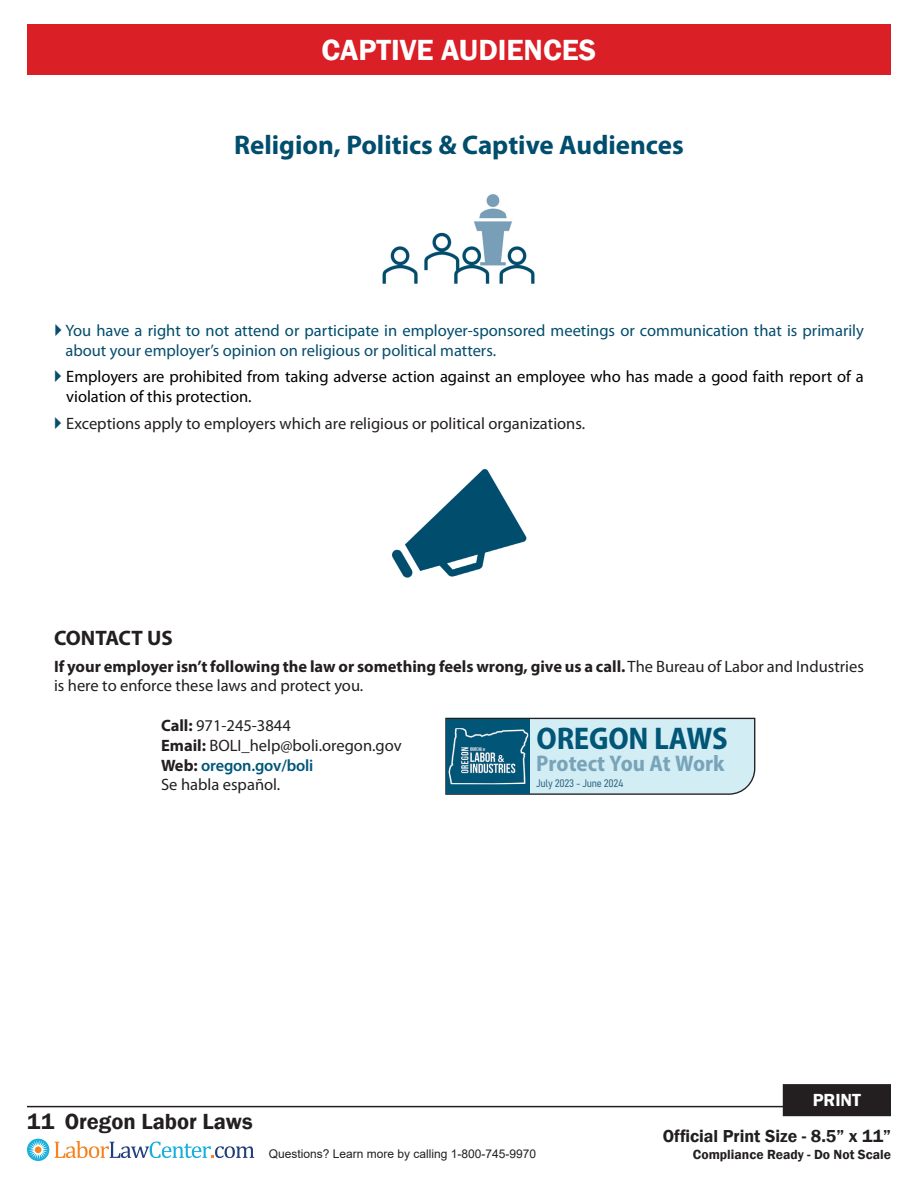
<style>
.page{position:relative;width:918px;height:1188px;background:#fff}
.page>*{position:absolute;margin:0;border:0;box-sizing:border-box;transform-origin:0 0}
.t1{font:700 semi-condensed 31.5px "Myriad Pro";letter-spacing:-.005em;color:#015677}
.t2{font:600 30px "Franklin Gothic";color:#fff}
.t3{font:700 27px "Myriad Pro";color:#014d6d}
.t4{font:700 semi-condensed 22.65px "Myriad Pro";color:#78a4ba}
.t5{font:600 22.5px "Franklin Gothic";color:#231f20}
.t6{font:700 21px "Myriad Pro";color:#231f20}
.t7{font:600 18px "Franklin Gothic";color:#fff}
.t8{font:600 17.85px "Franklin Gothic";color:#231f20}
.t9{font:16.5px/19.8px "Myriad Pro";color:#014d6d}
.t10{font:700 16.5px/19.8px "Myriad Pro";color:#231f20}
.t11{font:16.5px "Myriad Pro";color:#231f20}
.t12{font:16.5px/19.8px "Myriad Pro";color:#000}
.t13{font:600 16.5px "Myriad Pro";letter-spacing:-.01em;color:#015678}
.t14{font:600 13.65px "Franklin Gothic";color:#231f20}
.t15{font:12px "Arial";color:#231f20}
.t16{font:300 semi-condensed 10.8px "Bahnschrift";letter-spacing:-.025em;color:#366b8a}
.s1{color:#084d6d}
.s2{font-weight:400}
.s3{font-weight:700}
.s4{font-weight:700;color:#231f20}
</style>
<div class="page">
<hr style="left:27px;top:1106px;width:864px;height:1px;background:#231f20">
<svg style="left:27px;top:1139px;width:22px;height:22px"></svg>
<div style="left:35px;top:1146px;width:7px;height:7px;background:#f58320;border-radius:50%"></div>
<svg style="left:55px;top:1141px;width:199px;height:17px"></svg>
<div style="left:784px;top:1086px;width:106px;height:29px;background:#231f20"></div>
<div style="left:783px;top:1084px;width:108px;height:32px;border:3px solid #231f20"></div>
<div style="left:27px;top:24px;width:864px;height:50px;background:#da1f26"></div>
<img style="left:382px;top:194px;width:153px;height:90px">
<img style="left:392px;top:468px;width:135px;height:110px">
<svg style="left:445px;top:718px;width:310px;height:77px;background:#c8e2e8"></svg>
<div style="left:447px;top:719px;width:83px;height:74px;background:#015677"></div>
<img style="left:448px;top:728px;width:80px;height:56px">
<p class="t2" style="left:322px;top:31px;width:276px">CAPTIVE AUDIENCES</p>
<p class="t3" style="left:234px;top:127px;width:451px">Religion, Politics &amp; Captive Audiences</p>
<p class="t9" style="left:65px;top:320px;width:800px">You have a right to not attend or participate in employer-sponsored meetings or communication th<span class="s1">at is primarily about your employer’s opinion on religious or political matters.</span></p>
<p class="t12" style="left:66px;top:367px;width:799px">Employers are prohibited from taking adverse action against an employee who has made a good faith report of a violation of this protection.</p>
<p class="t11" style="left:66px;top:413px;width:520px">Exceptions apply to employers which are religious or political organizations.</p>
<p class="t6" style="left:54px;top:624px;width:120px">CONTACT US</p>
<p class="t10" style="left:54px;top:656px;width:811px">If your employer isn’t following the law or something feels wrong, give us a call. <span class="s2">The Bureau of Labor and Industries is here to enforce these laws and protect you.</span></p>
<p class="t11" style="left:161px;top:715px;width:131px"><span class="s3">Call:</span> 971-245-3844</p>
<p class="t11" style="left:161px;top:735px;width:242px"><span class="s3">Email:</span> BOLI_help@boli.oregon.gov</p>
<p class="t13" style="left:161px;top:755px;width:154px"><span class="s4">Web:</span> oregon.gov/boli</p>
<p class="t11" style="left:161px;top:775px;width:121px">Se habla español.</p>
<p class="t1" style="left:537px;top:719px;width:193px">OREGON LAWS</p>
<p class="t4" style="left:536px;top:749px;width:190px">Protect You At Work</p>
<p class="t16" style="left:536px;top:775px;width:89px">July 2023 - June 2024</p>
<h3 class="t5" style="left:27px;top:1107px;width:227px">11 Oregon Labor Laws</h3>
<p class="t15" style="left:269px;top:1146px;width:269px">Questions? Learn more by calling 1-800-745-9970</p>
<p class="t7" style="left:813px;top:1089px;width:50px">PRINT</p>
<p class="t8" style="left:663px;top:1125px;width:230px">Official Print Size - 8.5” x 11”</p>
<p class="t14" style="left:693px;top:1146px;width:200px">Compliance Ready - Do Not Scale</p>
</div>
